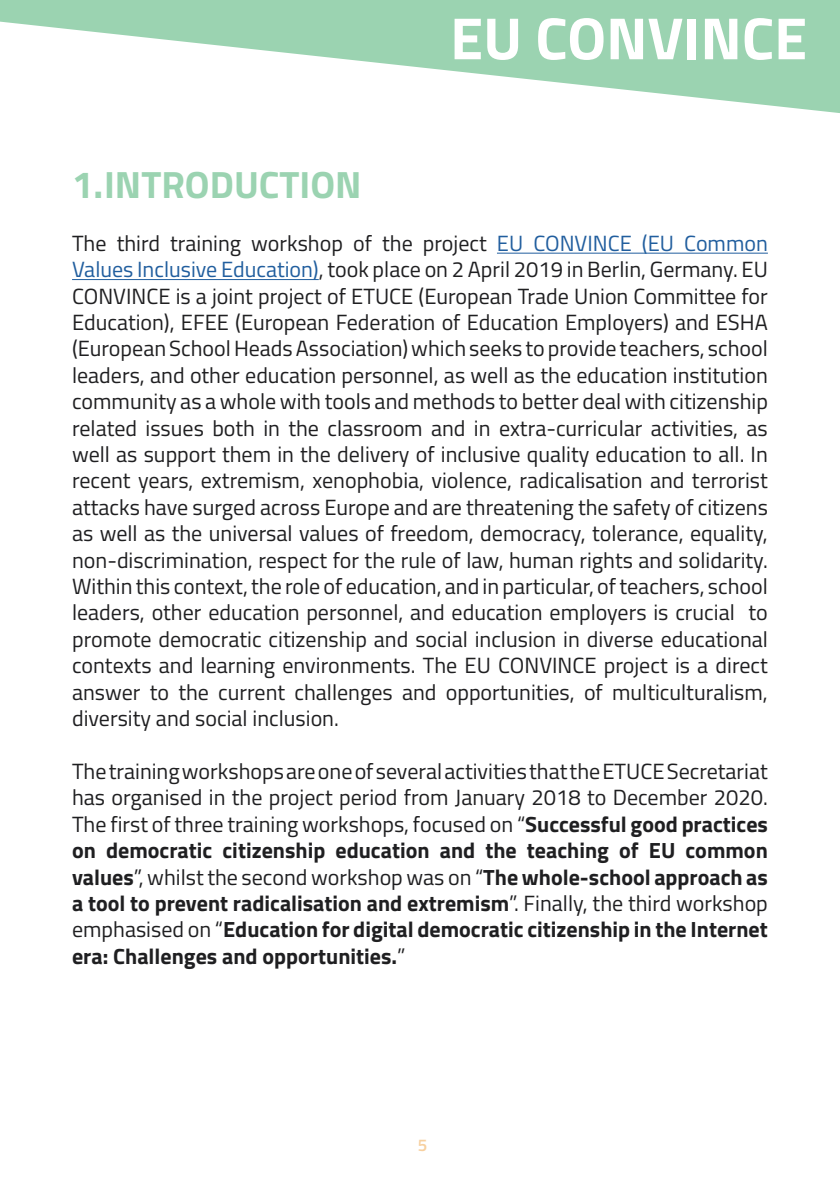
<style>
.page{position:relative;width:840px;height:1191px;background:#fff}
.page>*{position:absolute;margin:0;border:0;box-sizing:border-box;transform-origin:0 0}
.t1{font:700 59.6px "Titillium";color:#fff}
.t2{font:700 38px "Titillium";color:#9bd3b1}
.t3{font:22px/26.4px "Titillium";color:#1f1f21;text-align:justify}
.t4{font:600 17px "Titillium";color:#f7d09f}
.s1{color:#215e9e}
.s2{font-weight:700}
</style>
<div class="page">
<svg style="left:0;top:0;width:839px;height:113px;fill:#9bd3b1"></svg>
<hr style="left:496px;top:253px;width:271px;height:1px;background:#215e9e">
<hr style="left:72px;top:279px;width:246px;height:1px;background:#215e9e">
<h1 class="t1" style="left:450px;top:-7px;width:358px">EU CONVINCE</h1>
<h2 class="t2" style="left:72px;top:156px;width:291px">1.INTRODUCTION</h2>
<p class="t3" style="left:72px;top:229px;width:697px">The third training workshop of the project <span class="s1">EU CONVINCE (EU Common Values Inclusive Education)</span>, took place on 2 April 2019 in Berlin, Germany. EU CONVINCE is a joint project of ETUCE (European Trade Union Committee for Education), EFEE (European Federation of Education Employers) and ESHA (European School Heads Association) which seeks to provide teachers, school leaders, and other education personnel, as well as the education institution community as a whole with tools and methods to better deal with citizenship related issues both in the classroom and in extra-curricular activities, as well as support them in the delivery of inclusive quality education to all. In recent years, extremism, xenophobia, violence, radicalisation and terrorist attacks have surged across Europe and are threatening the safety of citizens as well as the universal values of freedom, democracy, tolerance, equality, non-discrimination, respect for the rule of law, human rights and solidarity.<br>Within this context, the role of education, and in particular, of teachers, school leaders, other education personnel, and education employers is crucial to promote democratic citizenship and social inclusion in diverse educational contexts and learning environments. The EU CONVINCE project is a direct answer to the current challenges and opportunities, of multiculturalism, diversity and social inclusion.</p>
<p class="t3" style="left:72px;top:757px;width:697px">The training workshops are one of several activities that the ETUCE Secretariat has organised in the project period from January 2018 to December 2020.<br>The first of three training workshops, focused on “<span class="s2">Successful good practices on democratic citizenship education and the teaching of EU common values</span>”, whilst the second workshop was on “<span class="s2">The whole-school approach as a tool to prevent radicalisation and extremism</span>”. Finally, the third workshop emphasised on “<span class="s2">Education for digital democratic citizenship in the Internet era: Challenges and opportunities.</span>”</p>
<p class="t4" style="left:417px;top:1132px;width:11px">5</p>
</div>
